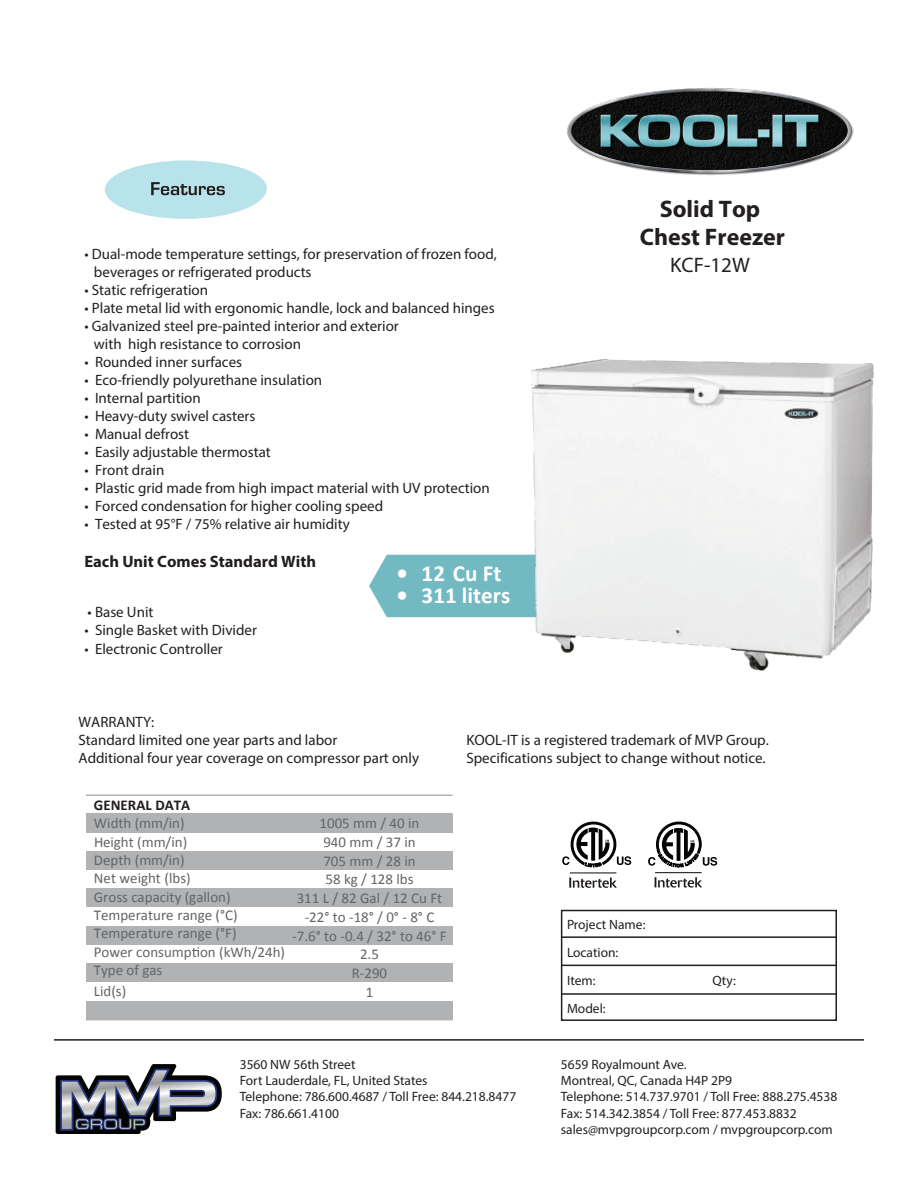
<style>
.page{position:relative;width:918px;height:1188px;background:#fff}
.page>*{position:absolute;margin:0;border:0;box-sizing:border-box;transform-origin:0 0}
.t1{font:700 24px/27.6px "Myriad Pro";color:#231f20;text-align:center}
.t2{font:700 23.1px/22.5px "Calibri";color:#fff}
.t3{font:21px "Myriad Pro";color:#231f20}
.t4{font:700 16.5px "Myriad Pro";color:#221e1f}
.t5{font:15px/18px "Myriad Pro";color:#231f20}
.t6{font:15px/18.8px "Calibri";color:#626467}
.t7{font:15px/18px "Myriad Pro";color:#221e1f}
.t8{font:700 15px "Calibri";color:#221e1f}
.t9{font:13.5px/16.2px "Myriad Pro";color:#231f20}
</style>
<div class="page">
<div style="left:369px;top:555px;width:163px;height:62px;background:#72b9c2"></div>
<svg style="left:56px;top:1064px;width:166px;height:70px"></svg>
<hr style="left:54px;top:1039px;width:810px;height:2px;background:#231f20">
<div style="left:561px;top:910px;width:276px;height:111px;border:2px solid #231f20"></div>
<hr style="left:562px;top:936px;width:274px;height:2px;background:#231f20">
<hr style="left:562px;top:965px;width:274px;height:1px;background:#231f20">
<hr style="left:562px;top:993px;width:274px;height:2px;background:#231f20">
<div style="left:105px;top:160px;width:162px;height:59px;background:#b9e3eb;border-radius:50%"></div>
<svg style="left:151px;top:182px;width:74px;height:13px"></svg>
<img style="left:532px;top:359px;width:342px;height:312px">
<svg style="left:569px;top:878px;width:48px;height:10px"></svg>
<hr style="left:570px;top:872px;width:46px;height:1px;background:#211d1e">
<svg style="left:648px;top:821px;width:69px;height:46px"></svg>
<svg style="left:562px;top:821px;width:69px;height:47px"></svg>
<svg style="left:655px;top:877px;width:47px;height:11px"></svg>
<hr style="left:655px;top:872px;width:47px;height:1px;background:#211d1e">
<div style="left:86px;top:851px;width:367px;height:19px;background:#b0b2b4"></div>
<div style="left:86px;top:814px;width:367px;height:19px;background:#b0b2b4"></div>
<div style="left:86px;top:889px;width:367px;height:18px;background:#b0b2b4"></div>
<div style="left:86px;top:926px;width:367px;height:18px;background:#b0b2b4"></div>
<div style="left:86px;top:963px;width:367px;height:18px;background:#b0b2b4"></div>
<hr style="left:86px;top:813px;width:367px;height:1px;background:#b0b2b4">
<hr style="left:86px;top:795px;width:367px;height:1px;background:#b0b2b4">
<svg style="left:192px;top:947px;width:7px;height:10px"></svg>
<div style="left:86px;top:1001px;width:367px;height:19px;background:#b0b2b4"></div>
<img style="left:567px;top:87px;width:286px;height:88px">
<p class="t5" style="left:94px;top:245px;width:405px;text-indent:-10px">• Dual-mode temperature settings, for preservation of frozen food, beverages or refrigerated products</p>
<p class="t5" style="left:84px;top:281px;width:125px">• Static refrigeration</p>
<p class="t5" style="left:84px;top:299px;width:412px">• Plate metal lid with ergonomic handle, lock and balanced hinges</p>
<p class="t5" style="left:94px;top:317px;width:306px;text-indent:-10px">• Galvanized steel pre-painted interior and exterior with high resistance to corrosion</p>
<p class="t5" style="left:84px;top:353px;width:159px">• Rounded inner surfaces</p>
<p class="t5" style="left:84px;top:371px;width:239px">• Eco-friendly polyurethane insulation</p>
<p class="t5" style="left:84px;top:389px;width:118px">• Internal partition</p>
<p class="t5" style="left:84px;top:407px;width:173px">• Heavy-duty swivel casters</p>
<p class="t5" style="left:84px;top:425px;width:106px">• Manual defrost</p>
<p class="t5" style="left:84px;top:443px;width:188px">• Easily adjustable thermostat</p>
<p class="t5" style="left:84px;top:461px;width:81px">• Front drain</p>
<p class="t5" style="left:84px;top:479px;width:407px">• Plastic grid made from high impact material with UV protection</p>
<p class="t5" style="left:84px;top:497px;width:300px">• Forced condensation for higher cooling speed</p>
<p class="t5" style="left:84px;top:515px;width:267px">• Tested at 95°F / 75% relative air humidity</p>
<p class="t4" style="left:84px;top:551px;width:233px">Each Unit Comes Standard With</p>
<h2 class="t2" style="left:397px;top:561px;width:13px">• •</h2>
<h2 class="t2" style="left:422px;top:561px;width:90px">12 Cu Ft<br>311 liters</h2>
<p class="t5" style="left:88px;top:603px;width:67px">• Base Unit</p>
<p class="t5" style="left:84px;top:621px;width:174px">• Single Basket with Divider</p>
<p class="t5" style="left:84px;top:639px;width:140px">• Electronic Controller</p>
<h1 class="t1" style="left:640px;top:195px;width:147px">Solid Top<br>Chest Freezer</h1>
<h3 class="t3" style="left:670px;top:252px;width:81px">KCF-12W</h3>
<p class="t7" style="left:79px;top:713px;width:342px">WARRANTY:<br>Standard limited one year parts and labor<br>Additional four year coverage on compressor part only</p>
<p class="t8" style="left:94px;top:794px;width:98px">GENERAL DATA</p>
<p class="t6" style="left:94px;top:814px;width:193px">Width (mm/in)<br>Height (mm/in)<br>Depth (mm/in)<br>Net weight (lbs)<br>Gross capacity (gallon)<br>Temperature range (°C)<br>Temperature range (°F)<br>Power consump on (kWh/24h)<br>Type of gas</p>
<p class="t6" style="left:94px;top:982px;width:34px">Lid(s)</p>
<p class="t6" style="left:292px;top:813px;width:156px;text-align:center">1005 mm / 40 in<br>940 mm / 37 in<br>705 mm / 28 in<br>58 kg / 128 lbs<br>311 L / 82 Gal / 12 Cu Ft -22° to -18° / 0° - 8° C -7.6° to -0.4 / 32° to 46° F<br>2.5<br>R-290<br>1</p>
<p class="t7" style="left:466px;top:731px;width:304px">KOOL-IT is a registered trademark of MVP Group.<br>Specifications subject to change without notice.</p>
<p class="t9" style="left:567px;top:910px;width:80px;line-height:28px">Project Name:<br>Location:<br>Item:</p>
<p class="t9" style="left:567px;top:1001px;width:40px">Model:</p>
<p class="t9" style="left:712px;top:973px;width:25px">Qty:</p>
<p class="t9" style="left:240px;top:1056px;width:278px">3560 NW 56th Street<br>Fort Lauderdale, FL, United States<br>Telephone: 786.600.4687 / Toll Free: 844.218.8477<br>Fax: 786.661.4100</p>
<p class="t9" style="left:561px;top:1056px;width:278px">5659 Royalmount Ave.<br>Montreal, QC, Canada H4P 2P9<br>Telephone: 514.737.9701 / Toll Free: 888.275.4538<br>Fax: 514.342.3854 / Toll Free: 877.453.8832 sales@mvpgroupcorp.com / mvpgroupcorp.com</p>
</div>
